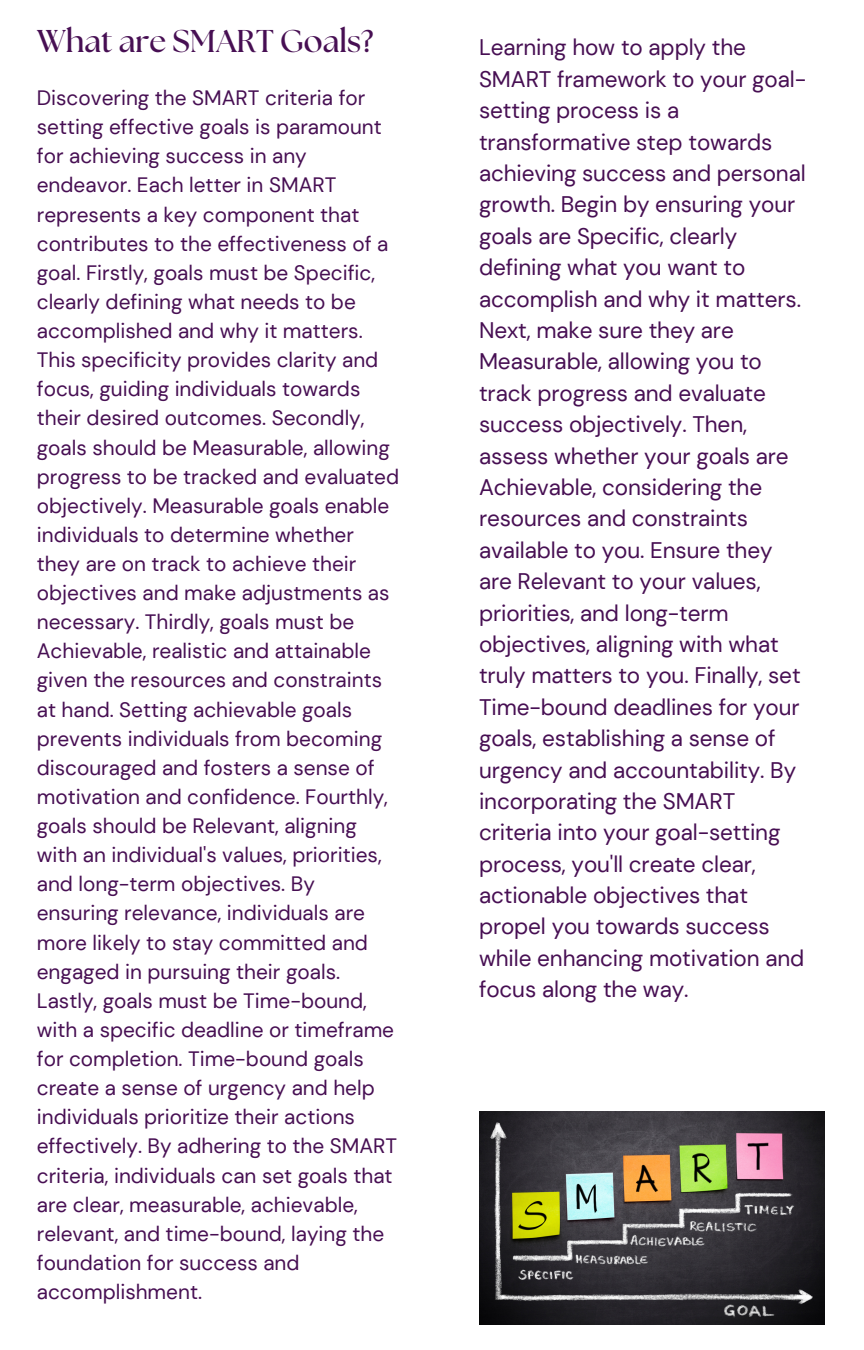
<style>
.page{position:relative;width:864px;height:1350px;background:#fff}
.page>*{position:absolute;margin:0;border:0;box-sizing:border-box;transform-origin:0 0}
.t1{font:700 31.5px "The Seasons";color:#470f53}
.t2{font:22.5px/31.5px "DM Sans";letter-spacing:-.005em;color:#470f53}
.t3{font:20.7px/29px "DM Sans";color:#470f53}
</style>
<div class="page">
<img style="left:479px;top:1112px;width:346px;height:212px">
<p class="t1" style="left:37px;top:26px;width:338px">What are SMART Goals?</p>
<p class="t3" style="left:37px;top:84px;width:364px">Discovering the SMART criteria for setting effective goals is paramount for achieving success in any endeavor. Each letter in SMART represents a key component that contributes to the effectiveness of a goal. Firstly, goals must be Specific, clearly defining what needs to be accomplished and why it matters.<br>This specificity provides clarity and focus, guiding individuals towards their desired outcomes. Secondly, goals should be Measurable, allowing progress to be tracked and evaluated objectively. Measurable goals enable individuals to determine whether they are on track to achieve their objectives and make adjustments as necessary. Thirdly, goals must be Achievable, realistic and attainable given the resources and constraints at hand. Setting achievable goals prevents individuals from becoming discouraged and fosters a sense of motivation and confidence. Fourthly, goals should be Relevant, aligning with an individual's values, priorities, and long-term objectives. By ensuring relevance, individuals are more likely to stay committed and engaged in pursuing their goals.<br>Lastly, goals must be Time-bound, with a specific deadline or timeframe for completion. Time-bound goals create a sense of urgency and help individuals prioritize their actions effectively. By adhering to the SMART criteria, individuals can set goals that are clear, measurable, achievable, relevant, and time-bound, laying the foundation for success and accomplishment.</p>
<p class="t2" style="left:479px;top:32px;width:329px">Learning how to apply the<br>SMART framework to your goal&shy;setting process is a transformative step towards achieving success and personal growth. Begin by ensuring your goals are Specific, clearly defining what you want to accomplish and why it matters.<br>Next, make sure they are<br>Measurable, allowing you to track progress and evaluate success objectively. Then, assess whether your goals are<br>Achievable, considering the resources and constraints available to you. Ensure they are Relevant to your values, priorities, and long-term objectives, aligning with what truly matters to you. Finally, set<br>Time-bound deadlines for your goals, establishing a sense of urgency and accountability. By incorporating the SMART criteria into your goal-setting process, you'll create clear, actionable objectives that propel you towards success while enhancing motivation and focus along the way.</p>
</div>
